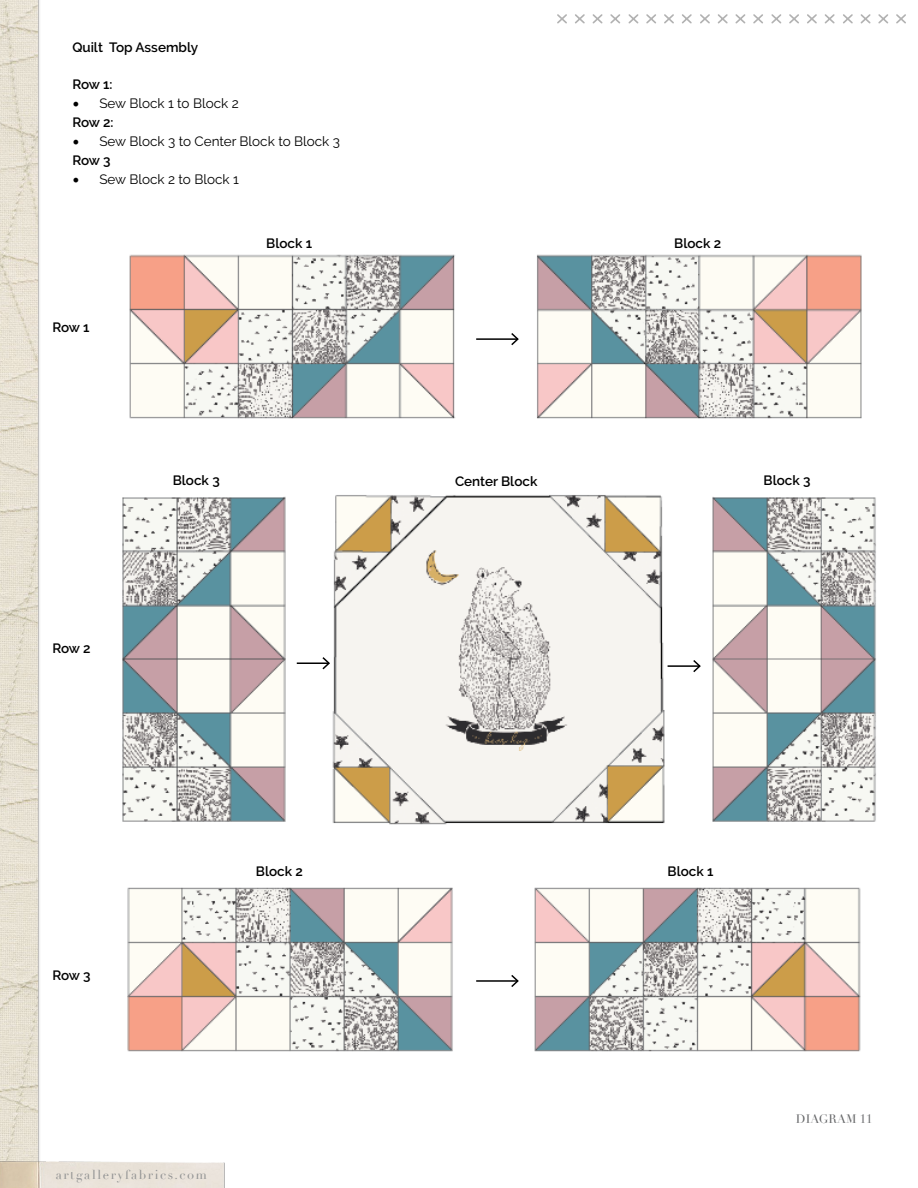
<style>
.page{position:relative;width:918px;height:1188px;background:#fff}
.page>*{position:absolute;margin:0;border:0;box-sizing:border-box;transform-origin:0 0}
.t1{font:600 13.5px "Raleway";color:#000}
.t2{font:13.5px/18.9px "Raleway";color:#000}
.t3{font:12.75px "Didot";letter-spacing:.125em;color:#939494}
.t4{font:12px "Didot";color:#636466}
.s1{font-family:"Minion Pro";font-size:18px}
.s2{font-weight:600}
</style>
<div class="page">
<img style="left:0;top:0;width:40px;height:1154px">
<img style="left:0;top:1154px;width:225px;height:34px">
<svg style="left:557px;top:14px;width:349px;height:10px"></svg>
<img style="left:122px;top:254px;width:754px;height:798px">
<hr style="left:476px;top:338px;width:42px;height:2px;background:#000">
<svg style="left:510px;top:331px;width:10px;height:16px"></svg>
<hr style="left:476px;top:980px;width:42px;height:2px;background:#000">
<svg style="left:510px;top:973px;width:10px;height:16px"></svg>
<hr style="left:668px;top:665px;width:32px;height:2px;background:#000">
<svg style="left:692px;top:658px;width:10px;height:16px"></svg>
<hr style="left:297px;top:662px;width:32px;height:2px;background:#000">
<svg style="left:321px;top:656px;width:10px;height:15px"></svg>
<p class="t1" style="left:72px;top:39px;width:127px">Quilt Top Assembly</p>
<p class="t1" style="left:72px;top:77px;width:42px">Row 1:</p>
<p class="t2" style="left:72px;top:94px;width:168px"><span class="s1">•</span> Sew Block 1 to Block 2<br><span class="s2">Row 2:</span></p>
<p class="t2" style="left:72px;top:132px;width:269px"><span class="s1">•</span> Sew Block 3 to Center Block to Block 3<br><span class="s2">Row 3</span></p>
<p class="t2" style="left:72px;top:170px;width:168px"><span class="s1">•</span> Sew Block 2 to Block 1</p>
<p class="t1" style="left:52px;top:320px;width:39px">Row 1</p>
<p class="t1" style="left:266px;top:235px;width:47px">Block 1</p>
<p class="t1" style="left:674px;top:235px;width:48px">Block 2</p>
<p class="t1" style="left:52px;top:641px;width:40px">Row 2</p>
<p class="t1" style="left:173px;top:472px;width:48px">Block 3</p>
<p class="t1" style="left:764px;top:472px;width:48px">Block 3</p>
<p class="t1" style="left:455px;top:474px;width:84px">Center Block</p>
<p class="t1" style="left:52px;top:968px;width:40px">Row 3</p>
<p class="t1" style="left:256px;top:864px;width:48px">Block 2</p>
<p class="t1" style="left:668px;top:864px;width:47px">Block 1</p>
<p class="t4" style="left:796px;top:1112px;width:78px">DIAGRAM 11</p>
<p class="t3" style="left:56px;top:1167px;width:153px">artgalleryfabrics.com</p>
</div>
